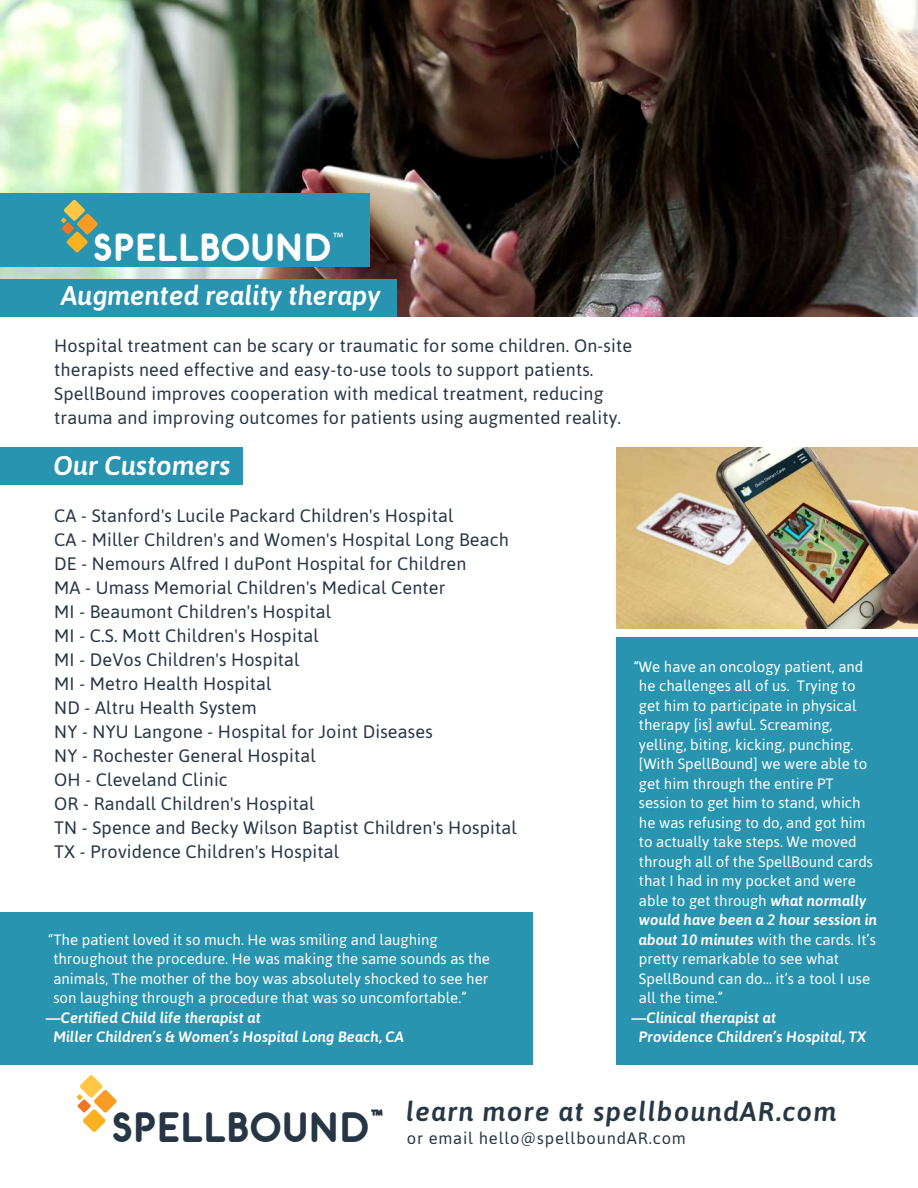
<style>
.page{position:relative;width:918px;height:1188px;background:#fff}
.page>*{position:absolute;margin:0;border:0;box-sizing:border-box;transform-origin:0 0}
.t1{font:45.3px "Eurofurencebold";letter-spacing:.03em;color:#263645}
.t2{font:41.85px "Eurofurencebold";letter-spacing:.03em;color:#fff}
.t3{font:italic 500 27px "Asap";color:#fff}
.t4{font:italic 500 27px "Asap";letter-spacing:.05em;color:#263745}
.t5{font:18.15px "Myriad Pro";color:#263645}
.t6{font:18px/24px "Asap";letter-spacing:.01em;color:#263645}
.t7{font:16.8px "Myriad Pro";color:#fff}
.t8{font:16.5px "Asap";letter-spacing:.05em;color:#263745}
.t9{font:15px/19.5px "Asap";color:#fff}
.t10{font:italic 500 15px/19.5px "Asap";color:#fff}
.s1{font-weight:500;font-style:italic}
</style>
<div class="page">
<svg style="left:371px;top:1109px;width:11px;height:7px"></svg>
<svg style="left:77px;top:1075px;width:40px;height:57px"></svg>
<div style="left:0;top:447px;width:242px;height:37px;background:#2894b0"></div>
<img style="left:0;top:0;width:918px;height:316px">
<div style="left:0;top:279px;width:397px;height:37px;background:#2894b0"></div>
<div style="left:0;top:194px;width:370px;height:73px;background:#2894b0"></div>
<svg style="left:61px;top:200px;width:37px;height:53px"></svg>
<div style="left:616px;top:638px;width:302px;height:427px;background:#2994b0"></div>
<div style="left:0;top:912px;width:532px;height:153px;background:#2994b0"></div>
<img style="left:616px;top:447px;width:301px;height:182px">
<p class="t7" style="left:333px;top:228px;width:12px">™</p>
<h2 class="t2" style="left:94px;top:227px;width:238px">SPELLBOUND</h2>
<h3 class="t3" style="left:61px;top:278px;width:321px">Augmented reality therapy</h3>
<p class="t6" style="left:54px;top:333px;width:579px">Hospital treatment can be scary or traumatic for some children. On-site therapists need effective and easy-to-use tools to support patients.<br>SpellBound improves cooperation with medical treatment, reducing trauma and improving outcomes for patients using augmented reality.</p>
<h3 class="t3" style="left:53px;top:448px;width:179px">Our Customers</h3>
<p class="t6" style="left:54px;top:503px;width:464px">CA - Stanford's Lucile Packard Children's Hospital<br>CA - Miller Children's and Women's Hospital Long Beach DE - Nemours Alfred I duPont Hospital for Children<br>MA - Umass Memorial Children's Medical Center<br>MI - Beaumont Children's Hospital<br>MI - C.S. Mott Children's Hospital<br>MI - DeVos Children's Hospital<br>MI - Metro Health Hospital<br>ND - Altru Health System<br>NY - NYU Langone - Hospital for Joint Diseases<br>NY - Rochester General Hospital<br>OH - Cleveland Clinic<br>OR - Randall Children's Hospital<br>TN - Spence and Becky Wilson Baptist Children's Hospital TX - Providence Children's Hospital</p>
<p class="t9" style="left:53px;top:929px;width:438px;text-indent:-5px">“The patient loved it so much. He was smiling and laughing throughout the procedure. He was making the same sounds as the animals, The mother of the boy was absolutely shocked to see her son laughing through a procedure that was so uncomfortable.”</p>
<p class="t10" style="left:53px;top:1007px;width:352px;text-indent:-8px">—Certified Child life therapist at<br>Miller Children’s &amp; Women’s Hospital Long Beach, CA</p>
<p class="t9" style="left:639px;top:656px;width:240px;text-indent:-5px">“We have an oncology patient, and he challenges all of us. Trying to get him to participate in physical therapy [is] awful. Screaming, yelling, biting, kicking, punching. [With SpellBound] we were able to get him through the entire PT session to get him to stand, which he was refusing to do, and got him to actually take steps. We moved through all of the SpellBound cards that I had in my pocket and were able to get through <span class="s1">what normally would have been a 2 hour session in about 10 minutes</span> with the cards. It’s pretty remarkable to see what<br>SpellBound can do… it’s a tool I use all the time.”</p>
<p class="t10" style="left:639px;top:1007px;width:229px;text-indent:-8px">—Clinical therapist at<br>Providence Children’s Hospital, TX</p>
<p class="t5" style="left:371px;top:1105px;width:13px">™</p>
<h1 class="t1" style="left:112px;top:1104px;width:258px">SPELLBOUND</h1>
<h3 class="t4" style="left:406px;top:1094px;width:432px">learn more at spellboundAR.com</h3>
<p class="t8" style="left:407px;top:1127px;width:280px">or email hello@spellboundAR.com</p>
</div>
